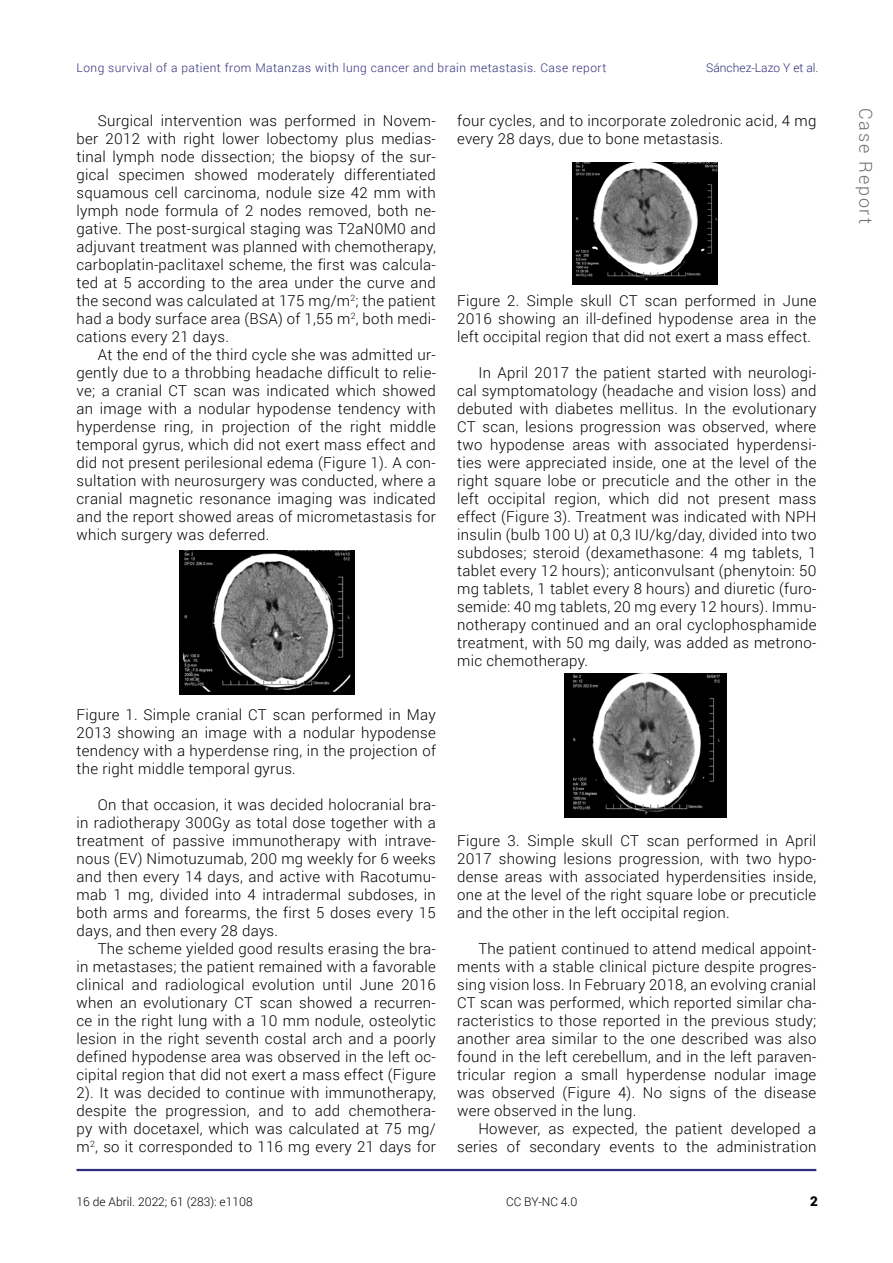
<style>
.page{position:relative;width:893px;height:1263px;background:#fff}
.page>*{position:absolute;margin:0;border:0;box-sizing:border-box;transform-origin:0 0}
.t1{font:300 18px "Roboto";letter-spacing:.1em;color:#6e6e6e}
.t2{font:300 15px/18px "Roboto";letter-spacing:.02em;color:#000;text-align:justify}
.t3{font:900 13.5px "Roboto";color:#000}
.t4{font:300 12px "Roboto";letter-spacing:.04em;color:#322d7d}
.t5{font:300 12px "Roboto";color:#000}
.t6{font:300 12px "Roboto";color:#322d7d}
</style>
<div class="page">
<hr style="left:77px;top:1169px;width:739px;height:2px;background:#322d7d">
<img style="left:180px;top:551px;width:174px;height:143px">
<img style="left:572px;top:162px;width:145px;height:122px">
<img style="left:564px;top:673px;width:162px;height:145px">
<p class="t4" style="left:77px;top:59px;width:531px">Long survival of a patient from Matanzas with lung cancer and brain metastasis. Case report</p>
<p class="t6" style="left:706px;top:59px;width:114px">Sánchez-Lazo Y et al.</p>
<p class="t2" style="left:77px;top:111px;width:361px;text-indent:21px">Surgical intervention was performed in Novem&shy;ber 2012 with right lower lobectomy plus medias&shy;tinal lymph node dissection; the biopsy of the sur&shy;gical specimen showed moderately differentiated squamous cell carcinoma, nodule size 42 mm with lymph node formula of 2 nodes removed, both ne&shy;gative. The post-surgical staging was T2aN0M0 and adjuvant treatment was planned with chemotherapy, carboplatin-paclitaxel scheme, the first was calcula&shy;ted at 5 according to the area under the curve and the second was calculated at 175 mg/m<sup>2</sup>; the patient had a body surface area (BSA) of 1,55 m<sup>2</sup>, both medi&shy;cations every 21 days.</p>
<p class="t2" style="left:77px;top:345px;width:361px;text-indent:21px">At the end of the third cycle she was admitted ur&shy;gently due to a throbbing headache difficult to relie&shy;ve; a cranial CT scan was indicated which showed an image with a nodular hypodense tendency with hyperdense ring, in projection of the right middle temporal gyrus, which did not exert mass effect and did not present perilesional edema (Figure 1). A con&shy;sultation with neurosurgery was conducted, where a cranial magnetic resonance imaging was indicated and the report showed areas of micrometastasis for which surgery was deferred.</p>
<p class="t2" style="left:77px;top:705px;width:361px">Figure 1. Simple cranial CT scan performed in May 2013 showing an image with a nodular hypodense tendency with a hyperdense ring, in the projection of the right middle temporal gyrus.</p>
<p class="t2" style="left:77px;top:795px;width:361px;text-indent:21px">On that occasion, it was decided holocranial bra&shy;in radiotherapy 300Gy as total dose together with a treatment of passive immunotherapy with intrave&shy;nous (EV) Nimotuzumab, 200 mg weekly for 6 weeks and then every 14 days, and active with Racotumu&shy;mab 1 mg, divided into 4 intradermal subdoses, in both arms and forearms, the first 5 doses every 15 days, and then every 28 days.</p>
<p class="t2" style="left:77px;top:939px;width:361px;text-indent:21px">The scheme yielded good results erasing the bra&shy;in metastases; the patient remained with a favorable clinical and radiological evolution until June 2016 when an evolutionary CT scan showed a recurren&shy;ce in the right lung with a 10 mm nodule, osteolytic lesion in the right seventh costal arch and a poorly defined hypodense area was observed in the left oc&shy;cipital region that did not exert a mass effect (Figure 2). It was decided to continue with immunotherapy, despite the progression, and to add chemothera&shy;py with docetaxel, which was calculated at 75 mg/ m<sup>2</sup>, so it corresponded to 116 mg every 21 days for</p>
<p class="t2" style="left:457px;top:111px;width:361px">four cycles, and to incorporate zoledronic acid, 4 mg every 28 days, due to bone metastasis.</p>
<p class="t2" style="left:457px;top:291px;width:361px">Figure 2. Simple skull CT scan performed in June 2016 showing an ill-defined hypodense area in the left occipital region that did not exert a mass effect.</p>
<p class="t2" style="left:457px;top:363px;width:361px;text-indent:21px">In April 2017 the patient started with neurologi&shy;cal symptomatology (headache and vision loss) and debuted with diabetes mellitus. In the evolutionary CT scan, lesions progression was observed, where two hypodense areas with associated hyperdensi&shy;ties were appreciated inside, one at the level of the right square lobe or precuticle and the other in the left occipital region, which did not present mass effect (Figure 3). Treatment was indicated with NPH insulin (bulb 100 U) at 0,3 IU/kg/day, divided into two subdoses; steroid (dexamethasone: 4 mg tablets, 1 tablet every 12 hours); anticonvulsant (phenytoin: 50 mg tablets, 1 tablet every 8 hours) and diuretic (furo&shy;semide: 40 mg tablets, 20 mg every 12 hours). Immu&shy;notherapy continued and an oral cyclophosphamide treatment, with 50 mg daily, was added as metrono&shy;mic chemotherapy.</p>
<p class="t2" style="left:457px;top:831px;width:361px">Figure 3. Simple skull CT scan performed in April 2017 showing lesions progression, with two hypo&shy;dense areas with associated hyperdensities inside, one at the level of the right square lobe or precuticle and the other in the left occipital region.</p>
<p class="t2" style="left:457px;top:939px;width:361px;text-indent:21px">The patient continued to attend medical appoint&shy;ments with a stable clinical picture despite progres&shy;sing vision loss. In February 2018, an evolving cranial CT scan was performed, which reported similar cha&shy;racteristics to those reported in the previous study; another area similar to the one described was also found in the left cerebellum, and in the left paraven&shy;tricular region a small hyperdense nodular image was observed (Figure 4). No signs of the disease were observed in the lung.</p>
<p class="t2" style="left:457px;top:1119px;width:361px;text-align:right">However, as expected, the patient developed a series of secondary events to the administration</p>
<p class="t5" style="left:77px;top:1193px;width:178px">16 de Abril. 2022; 61 (283): e1108</p>
<p class="t5" style="left:506px;top:1193px;width:73px">CC BY-NC 4.0</p>
<p class="t3" style="left:810px;top:1192px;width:9px">2</p>
<p class="t1" style="left:878px;top:108px;width:117px;rotate:90deg">Case Report</p>
</div>
